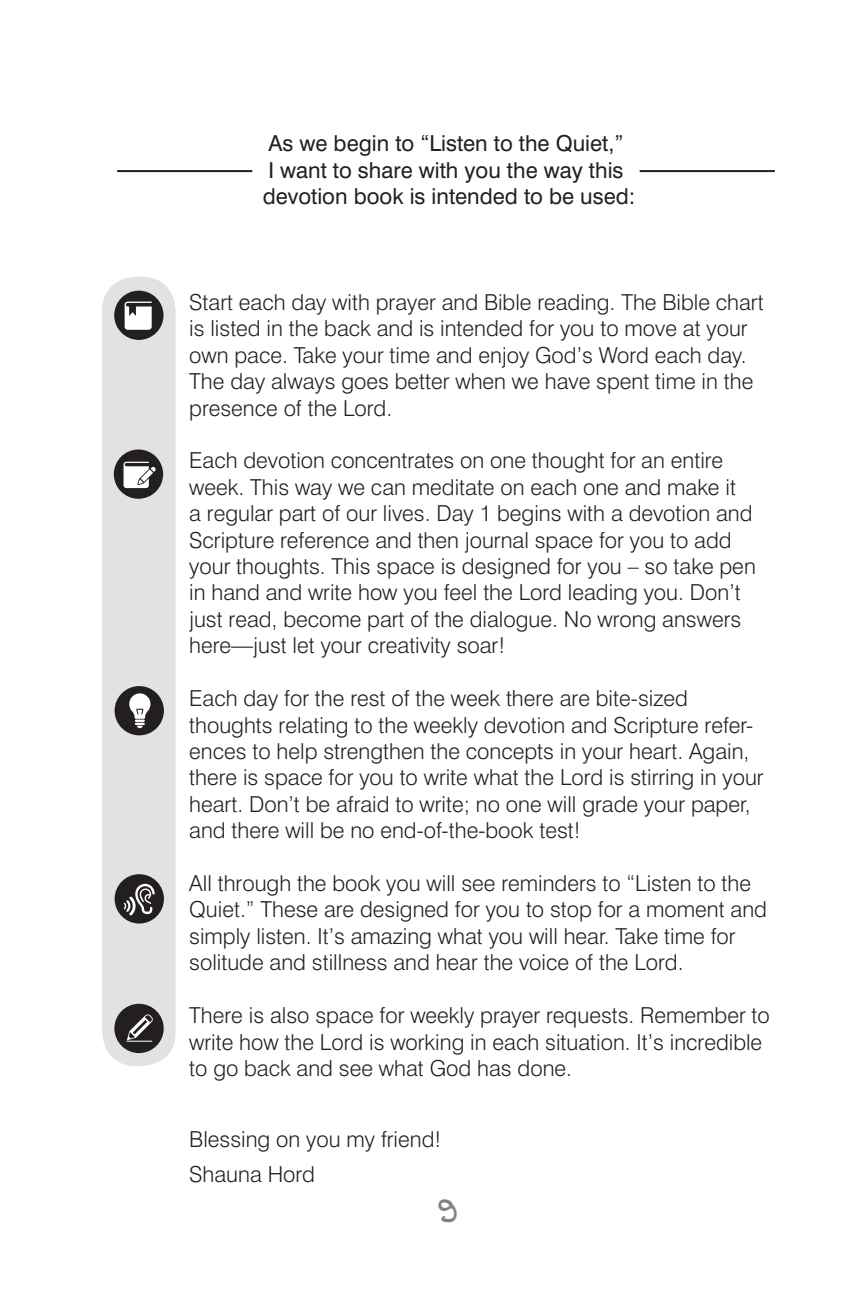
<style>
.page{position:relative;width:865px;height:1297px;background:#fff}
.page>*{position:absolute;margin:0;border:0;box-sizing:border-box;transform-origin:0 0}
.t1{font:32px "Vanduyn";color:#808285}
.t2{font:300 22px/26.4px "Swiss 721 BT";color:#231f20}
.t3{font:22px/26.4px "Swiss 721 BT";color:#231f20}
</style>
<div class="page">
<div style="left:102px;top:277px;width:73px;height:788px;background:#e1e2e4;border-radius:34px"></div>
<div style="left:114px;top:290px;width:49px;height:50px;background:#231f20;border-radius:50%"></div>
<svg style="left:125px;top:301px;width:27px;height:29px"></svg>
<div style="left:114px;top:874px;width:50px;height:49px;background:#231f20;border-radius:50%"></div>
<svg style="left:124px;top:883px;width:31px;height:32px"></svg>
<hr style="left:117px;top:170px;width:135px;height:2px;background:#231f20">
<hr style="left:639px;top:170px;width:135px;height:2px;background:#231f20">
<div style="left:114px;top:686px;width:50px;height:49px;background:#231f20;border-radius:50%"></div>
<svg style="left:129px;top:693px;width:21px;height:35px"></svg>
<div style="left:114px;top:1003px;width:50px;height:49px;background:#231f20;border-radius:50%"></div>
<svg style="left:126px;top:1014px;width:27px;height:27px"></svg>
<div style="left:114px;top:449px;width:49px;height:49px;background:#231f20;border-radius:50%"></div>
<svg style="left:123px;top:461px;width:33px;height:27px"></svg>
<p class="t3" style="left:262px;top:130px;width:374px">As we begin to “Listen to the Quiet,”<br>I want to share with you the way this devotion book is intended to be used:</p>
<p class="t2" style="left:189px;top:288px;width:575px">Start each day with prayer and Bible reading. The Bible chart is listed in the back and is intended for you to move at your own pace. Take your time and enjoy God’s Word each day.<br>The day always goes better when we have spent time in the presence of the Lord.</p>
<p class="t2" style="left:189px;top:447px;width:568px">Each devotion concentrates on one thought for an entire week. This way we can meditate on each one and make it<br>a regular part of our lives. Day 1 begins with a devotion and Scripture reference and then journal space for you to add your thoughts. This space is designed for you – so take pen in hand and write how you feel the Lord leading you. Don’t just read, become part of the dialogue. No wrong answers here—just let your creativity soar!</p>
<p class="t2" style="left:189px;top:684px;width:575px">Each day for the rest of the week there are bite-sized thoughts relating to the weekly devotion and Scripture refer&shy;ences to help strengthen the concepts in your heart. Again, there is space for you to write what the Lord is stirring in your heart. Don’t be afraid to write; no one will grade your paper, and there will be no end-of-the-book test!</p>
<p class="t2" style="left:189px;top:869px;width:579px">All through the book you will see reminders to “Listen to the Quiet.” These are designed for you to stop for a moment and simply listen. It’s amazing what you will hear. Take time for solitude and stillness and hear the voice of the Lord.</p>
<p class="t2" style="left:189px;top:1001px;width:582px">There is also space for weekly prayer requests. Remember to write how the Lord is working in each situation. It’s incredible to go back and see what God has done.</p>
<p class="t2" style="left:189px;top:1125px;width:253px">Blessing on you my friend!</p>
<p class="t2" style="left:189px;top:1160px;width:127px">Shauna Hord</p>
<h1 class="t1" style="left:435px;top:1189px;width:23px">9</h1>
</div>
